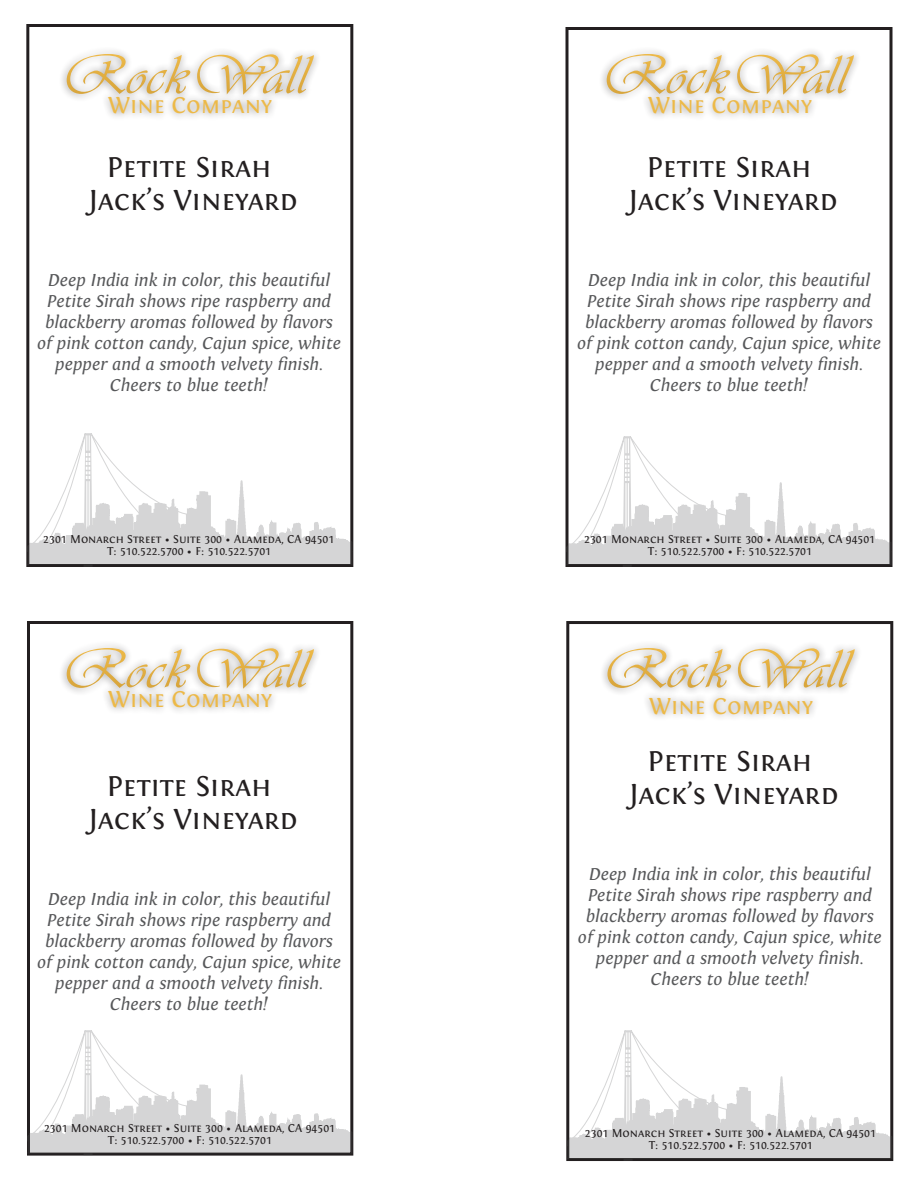
<style>
.page{position:relative;width:918px;height:1188px;background:#fff}
.page>*{position:absolute;margin:0;border:0;box-sizing:border-box;transform-origin:0 0}
.t1{font:30px "Fontin Small Caps";color:#231f20}
.t2{font:24px "Fontin Small Caps";color:#edb947}
.t3{font:italic 18px/21px "Fontin";color:#57585a;text-align:center}
.t4{font:12px "Fontin Small Caps";color:#231f20}
.s1{font-family:"Fontin"}
</style>
<div class="page">
<div style="left:26px;top:24px;width:327px;height:543px;border:3px solid #231f20"></div>
<svg style="left:26px;top:433px;width:327px;height:134px"></svg>
<div style="left:599px;top:46px;width:262px;height:56px;background:#231f20;opacity:.5"></div>
<svg style="left:607px;top:54px;width:123px;height:40px"></svg>
<svg style="left:737px;top:54px;width:117px;height:41px"></svg>
<div style="left:641px;top:90px;width:178px;height:32px;background:#231f20;opacity:.5"></div>
<div style="left:59px;top:46px;width:262px;height:56px;background:#231f20;opacity:.5"></div>
<svg style="left:67px;top:54px;width:123px;height:40px"></svg>
<svg style="left:197px;top:54px;width:117px;height:41px"></svg>
<div style="left:101px;top:90px;width:178px;height:32px;background:#231f20;opacity:.5"></div>
<div style="left:59px;top:640px;width:262px;height:56px;background:#231f20;opacity:.5"></div>
<svg style="left:67px;top:648px;width:123px;height:40px"></svg>
<svg style="left:197px;top:648px;width:117px;height:41px"></svg>
<div style="left:101px;top:684px;width:178px;height:32px;background:#231f20;opacity:.5"></div>
<div style="left:566px;top:27px;width:326px;height:540px;border:3px solid #231f20"></div>
<svg style="left:565px;top:436px;width:327px;height:131px"></svg>
<div style="left:27px;top:621px;width:326px;height:535px;border:3px solid #231f20"></div>
<svg style="left:27px;top:1030px;width:326px;height:126px"></svg>
<div style="left:600px;top:640px;width:262px;height:56px;background:#231f20;opacity:.5"></div>
<svg style="left:607px;top:648px;width:124px;height:40px"></svg>
<svg style="left:738px;top:648px;width:117px;height:41px"></svg>
<div style="left:642px;top:690px;width:178px;height:32px;background:#231f20;opacity:.5"></div>
<div style="left:566px;top:621px;width:327px;height:540px;border:3px solid #231f20"></div>
<svg style="left:566px;top:1030px;width:327px;height:131px"></svg>
<p class="t2" style="left:108px;top:92px;width:165px">Wine Company</p>
<p class="t1" style="left:107px;top:150px;width:166px">Petite Sirah</p>
<p class="t1" style="left:89px;top:183px;width:211px">Jack’s Vineyard</p>
<p class="t3" style="left:37px;top:270px;width:305px">Deep India ink in color, this beautiful Petite Sirah shows ripe raspberry and blackberry aromas followed by flavors of pink cotton candy, Cajun spice, white pepper and a smooth velvety finish.<br>Cheers to blue teeth!</p>
<p class="t4" style="left:43px;top:532px;width:293px">2301 Monarch Street <span class="s1">•</span> Suite 300 <span class="s1">•</span> Alameda, CA 94501</p>
<p class="t4" style="left:107px;top:544px;width:166px">T: 510.522.5700 <span class="s1">•</span> F: 510.522.5701</p>
<p class="t2" style="left:108px;top:686px;width:165px">Wine Company</p>
<p class="t1" style="left:107px;top:769px;width:166px">Petite Sirah</p>
<p class="t1" style="left:89px;top:802px;width:211px">Jack’s Vineyard</p>
<p class="t3" style="left:37px;top:889px;width:305px">Deep India ink in color, this beautiful Petite Sirah shows ripe raspberry and blackberry aromas followed by flavors of pink cotton candy, Cajun spice, white pepper and a smooth velvety finish.<br>Cheers to blue teeth!</p>
<p class="t4" style="left:44px;top:1122px;width:293px">2301 Monarch Street <span class="s1">•</span> Suite 300 <span class="s1">•</span> Alameda, CA 94501</p>
<p class="t4" style="left:108px;top:1134px;width:166px">T: 510.522.5700 <span class="s1">•</span> F: 510.522.5701</p>
<p class="t2" style="left:648px;top:92px;width:165px">Wine Company</p>
<p class="t1" style="left:647px;top:150px;width:166px">Petite Sirah</p>
<p class="t1" style="left:629px;top:183px;width:211px">Jack’s Vineyard</p>
<p class="t3" style="left:577px;top:270px;width:305px">Deep India ink in color, this beautiful Petite Sirah shows ripe raspberry and blackberry aromas followed by flavors of pink cotton candy, Cajun spice, white pepper and a smooth velvety finish.<br>Cheers to blue teeth!</p>
<p class="t4" style="left:584px;top:532px;width:293px">2301 Monarch Street <span class="s1">•</span> Suite 300 <span class="s1">•</span> Alameda, CA 94501</p>
<p class="t4" style="left:648px;top:544px;width:166px">T: 510.522.5700 <span class="s1">•</span> F: 510.522.5701</p>
<p class="t2" style="left:649px;top:693px;width:165px">Wine Company</p>
<p class="t1" style="left:648px;top:744px;width:166px">Petite Sirah</p>
<p class="t1" style="left:630px;top:777px;width:211px">Jack’s Vineyard</p>
<p class="t3" style="left:578px;top:864px;width:305px">Deep India ink in color, this beautiful Petite Sirah shows ripe raspberry and blackberry aromas followed by flavors of pink cotton candy, Cajun spice, white pepper and a smooth velvety finish.<br>Cheers to blue teeth!</p>
<p class="t4" style="left:585px;top:1126px;width:293px">2301 Monarch Street <span class="s1">•</span> Suite 300 <span class="s1">•</span> Alameda, CA 94501</p>
<p class="t4" style="left:649px;top:1138px;width:166px">T: 510.522.5700 <span class="s1">•</span> F: 510.522.5701</p>
</div>
